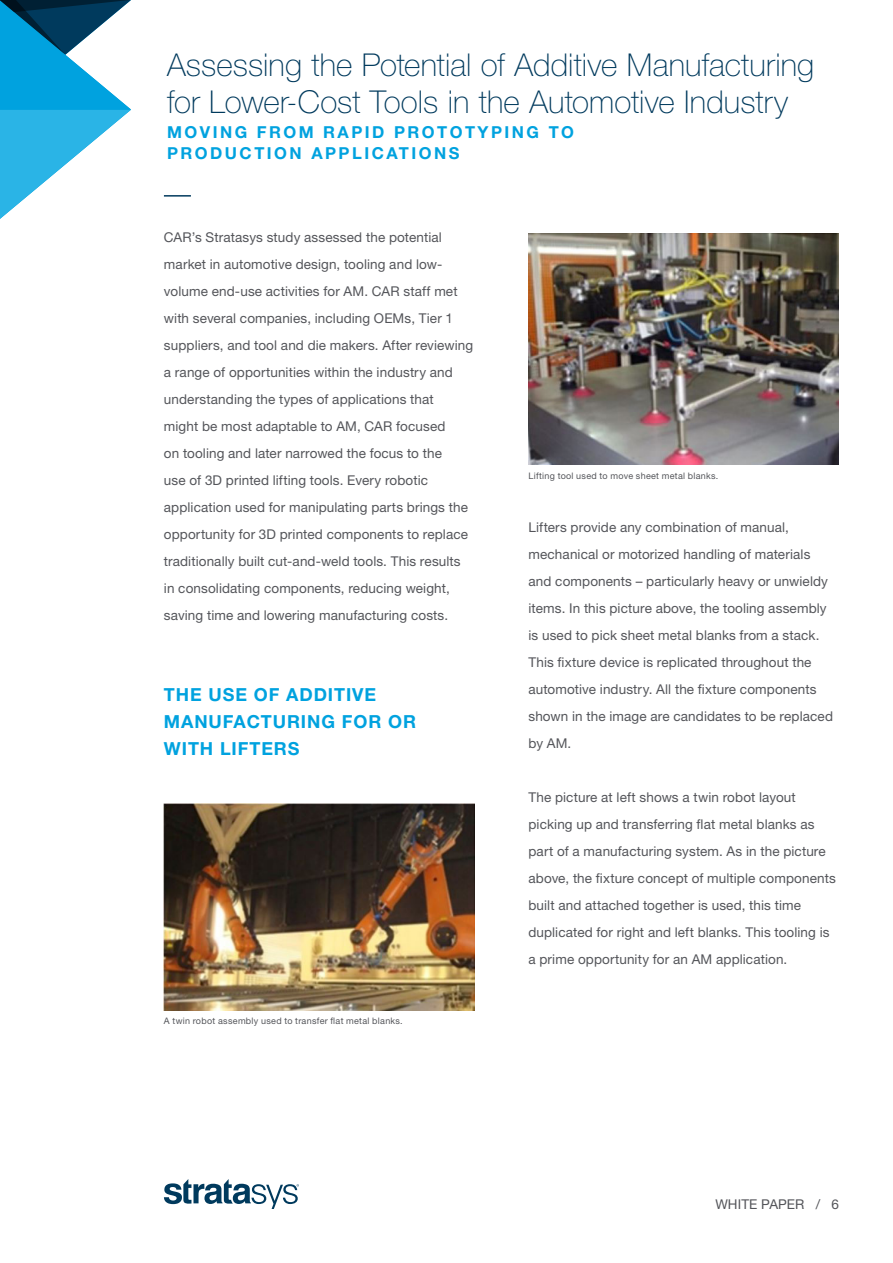
<style>
.page{position:relative;width:893px;height:1263px;background:#fff}
.page>*{position:absolute;margin:0;border:0;box-sizing:border-box;transform-origin:0 0}
.t1{font:100 31.5px/36.3px "Helvetica Neue LT Std";letter-spacing:.005em;color:#003a5d}
.t2{font:700 18px/27px "Helvetica Neue LT Std";letter-spacing:.05em;color:#00a2df}
.t3{font:700 16.5px/21.3px "Helvetica Neue LT Std";letter-spacing:.15em;color:#00a2df}
.t4{font:13.5px/27px "Helvetica Neue LT Std";letter-spacing:.01em;color:#54555a}
.t5{font:9px "Helvetica Neue LT Std";letter-spacing:.035em;color:#54555a}
</style>
<div class="page">
<svg style="left:164px;top:1179px;width:135px;height:30px"></svg>
<svg style="left:0;top:0;width:131px;height:219px"></svg>
<hr style="left:164px;top:195px;width:27px;height:2px;background:#003a5d">
<img style="left:528px;top:234px;width:311px;height:231px">
<img style="left:164px;top:804px;width:310px;height:206px">
<h1 class="t1" style="left:167px;top:47px;width:648px">Assessing the Potential of Additive Manufacturing for Lower-Cost Tools in the Automotive Industry</h1>
<p class="t3" style="left:167px;top:121px;width:409px">MOVING FROM RAPID PROTOTYPING TO<br>PRODUCTION APPLICATIONS</p>
<p class="t4" style="left:164px;top:224px;width:311px">CAR’s Stratasys study assessed the potential market in automotive design, tooling and low&shy;volume end-use activities for AM. CAR staff met with several companies, including OEMs, Tier 1 suppliers, and tool and die makers. After reviewing a range of opportunities within the industry and understanding the types of applications that<br>might be most adaptable to AM, CAR focused<br>on tooling and later narrowed the focus to the<br>use of 3D printed lifting tools. Every robotic application used for manipulating parts brings the opportunity for 3D printed components to replace traditionally built cut-and-weld tools. This results in consolidating components, reducing weight, saving time and lowering manufacturing costs.</p>
<h2 class="t2" style="left:164px;top:681px;width:254px">THE USE OF ADDITIVE<br>MANUFACTURING FOR OR<br>WITH LIFTERS</h2>
<p class="t5" style="left:164px;top:1015px;width:240px">A twin robot assembly used to transfer flat metal blanks.</p>
<p class="t5" style="left:528px;top:471px;width:191px">Lifting tool used to move sheet metal blanks.</p>
<p class="t4" style="left:528px;top:513px;width:306px">Lifters provide any combination of manual, mechanical or motorized handling of materials and components – particularly heavy or unwieldy items. In this picture above, the tooling assembly is used to pick sheet metal blanks from a stack.<br>This fixture device is replicated throughout the automotive industry. All the fixture components shown in the image are candidates to be replaced by AM.</p>
<p class="t4" style="left:528px;top:783px;width:309px">The picture at left shows a twin robot layout picking up and transferring flat metal blanks as part of a manufacturing system. As in the picture above, the fixture concept of multiple components built and attached together is used, this time duplicated for right and left blanks. This tooling is a prime opportunity for an AM application.</p>
<p class="t4" style="left:715px;top:1190px;width:125px">WHITE PAPER / 6</p>
</div>
